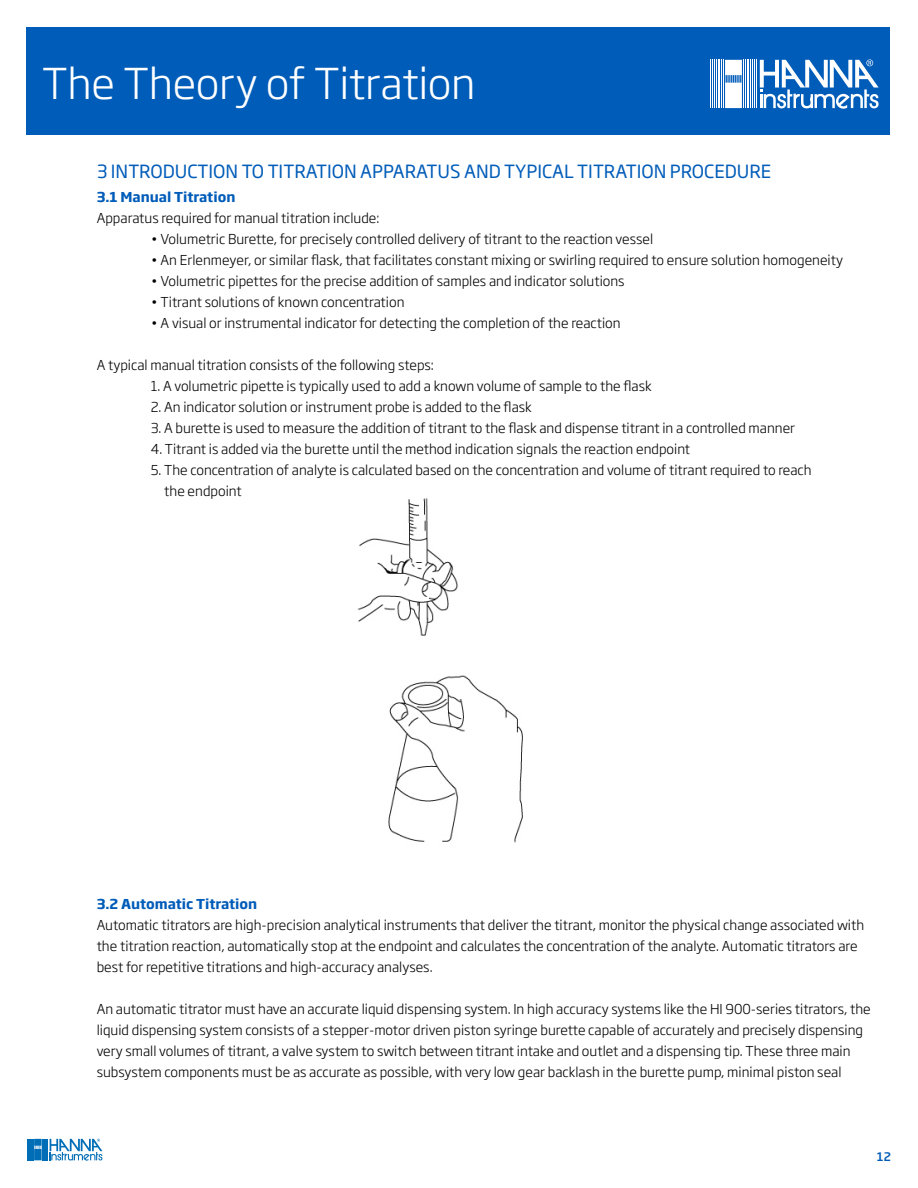
<style>
.page{position:relative;width:918px;height:1188px;background:#fff}
.page>*{position:absolute;margin:0;border:0;box-sizing:border-box;transform-origin:0 0}
.t1{font:300 42px "Soho Gothic Pro";letter-spacing:-.005em;color:#fff}
.t2{font:18px "Soho Gothic Pro";color:#005cb9}
.t3{font:300 13.5px/21px "Soho Gothic Pro";color:#000}
.t4{font:700 13.5px "Soho Gothic Pro";color:#005cb9}
.t5{font:500 11.7px "Soho Gothic Pro";color:#005cb9}
</style>
<div class="page">
<svg style="left:28px;top:1139px;width:74px;height:22px"></svg>
<div style="left:26px;top:27px;width:864px;height:108px;background:#005cb9"></div>
<hr style="left:756px;top:60px;width:1px;height:48px;background:#fff">
<hr style="left:754px;top:60px;width:1px;height:48px;background:#fff">
<hr style="left:752px;top:60px;width:1px;height:48px;background:#fff">
<hr style="left:750px;top:60px;width:1px;height:48px;background:#fff">
<hr style="left:749px;top:60px;width:1px;height:48px;background:#fff">
<hr style="left:747px;top:60px;width:1px;height:48px;background:#fff">
<hr style="left:745px;top:60px;width:1px;height:48px;background:#fff">
<hr style="left:743px;top:60px;width:1px;height:48px;background:#fff">
<hr style="left:723px;top:60px;width:1px;height:48px;background:#fff">
<hr style="left:721px;top:60px;width:1px;height:48px;background:#fff">
<hr style="left:720px;top:60px;width:1px;height:48px;background:#fff">
<hr style="left:718px;top:60px;width:1px;height:48px;background:#fff">
<hr style="left:716px;top:60px;width:1px;height:48px;background:#fff">
<hr style="left:714px;top:60px;width:1px;height:48px;background:#fff">
<hr style="left:712px;top:60px;width:1px;height:48px;background:#fff">
<hr style="left:711px;top:60px;width:1px;height:48px;background:#fff">
<svg style="left:725px;top:60px;width:17px;height:48px"></svg>
<svg style="left:760px;top:59px;width:119px;height:50px"></svg>
<img style="left:358px;top:498px;width:165px;height:345px">
<h1 class="t1" style="left:42px;top:51px;width:435px">The Theory of Titration</h1>
<h2 class="t2" style="left:97px;top:158px;width:676px">3 INTRODUCTION TO TITRATION APPARATUS AND TYPICAL TITRATION PROCEDURE</h2>
<p class="t4" style="left:97px;top:186px;width:140px">3.1 Manual Titration</p>
<p class="t3" style="left:97px;top:207px;width:284px">Apparatus required for manual titration include:</p>
<p class="t3" style="left:151px;top:228px;width:504px">• Volumetric Burette, for precisely controlled delivery of titrant to the reaction vessel</p>
<p class="t3" style="left:151px;top:249px;width:694px">• An Erlenmeyer, or similar flask, that facilitates constant mixing or swirling required to ensure solution homogeneity</p>
<p class="t3" style="left:151px;top:270px;width:475px">• Volumetric pipettes for the precise addition of samples and indicator solutions</p>
<p class="t3" style="left:151px;top:291px;width:255px">• Titrant solutions of known concentration</p>
<p class="t3" style="left:151px;top:312px;width:471px">• A visual or instrumental indicator for detecting the completion of the reaction</p>
<p class="t3" style="left:97px;top:354px;width:339px">A typical manual titration consists of the following steps:</p>
<p class="t3" style="left:151px;top:375px;width:503px">1. A volumetric pipette is typically used to add a known volume of sample to the flask</p>
<p class="t3" style="left:151px;top:396px;width:383px">2. An indicator solution or instrument probe is added to the flask</p>
<p class="t3" style="left:151px;top:417px;width:646px">3. A burette is used to measure the addition of titrant to the flask and dispense titrant in a controlled manner</p>
<p class="t3" style="left:151px;top:438px;width:541px">4. Titrant is added via the burette until the method indication signals the reaction endpoint</p>
<p class="t3" style="left:164px;top:459px;width:649px;text-indent:-14px">5. The concentration of analyte is calculated based on the concentration and volume of titrant required to reach the endpoint</p>
<p class="t4" style="left:97px;top:893px;width:162px">3.2 Automatic Titration</p>
<p class="t3" style="left:97px;top:914px;width:769px">Automatic titrators are high-precision analytical instruments that deliver the titrant, monitor the physical change associated with the titration reaction, automatically stop at the endpoint and calculates the concentration of the analyte. Automatic titrators are best for repetitive titrations and high-accuracy analyses.</p>
<p class="t3" style="left:97px;top:998px;width:776px">An automatic titrator must have an accurate liquid dispensing system. In high accuracy systems like the HI 900-series titrators, the liquid dispensing system consists of a stepper-motor driven piston syringe burette capable of accurately and precisely dispensing very small volumes of titrant, a valve system to switch between titrant intake and outlet and a dispensing tip. These three main subsystem components must be as accurate as possible, with very low gear backlash in the burette pump, minimal piston seal</p>
<p class="t5" style="left:877px;top:1147px;width:16px">12</p>
</div>
